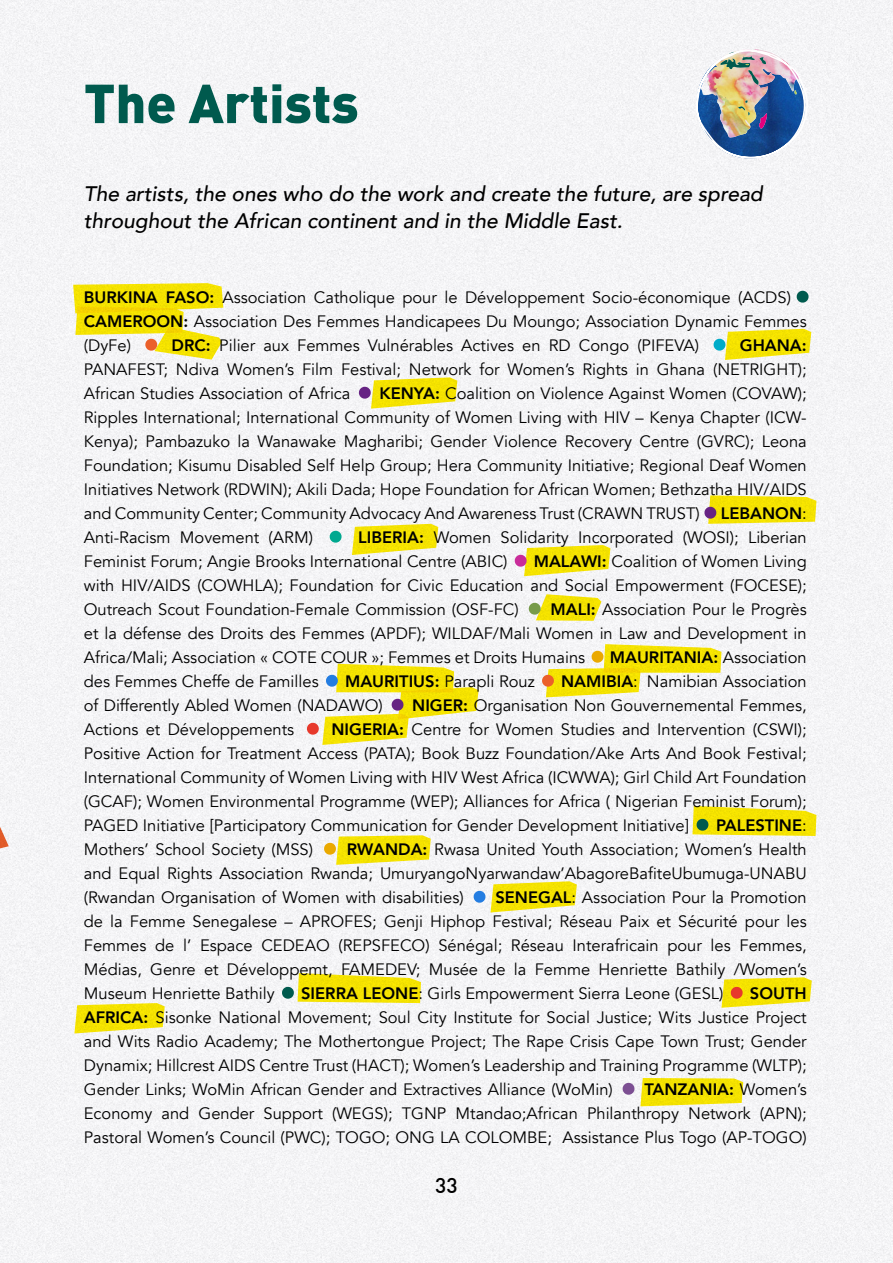
<style>
.page{position:relative;width:893px;height:1263px;background:#f4f4f6}
.page>*{position:absolute;margin:0;border:0;box-sizing:border-box;transform-origin:0 0}
.t1{font:900 54px "DIN";color:#005a4e}
.t2{font:italic 500 21px/27px "Avenir";color:#000}
.t3{font:500 21px "DIN";color:#000}
.t4{font:16.5px/24px "Avenir";color:#000;text-align:justify}
.s1{font-weight:800}
.s2{color:#005a4e}
.s3{color:#eb602b}
.s4{color:#00abc8}
.s5{color:#662383}
.s6{color:#00a88f}
.s7{color:#c92c9a}
.s8{color:#779b4b}
.s9{color:#eaa900}
.s10{color:#247de1}
.s11{color:#e7392c}
.s12{color:#7c4f92}
</style>
<div class="page">
<div style="left:0;top:580px;width:9px;height:404px;background:#f4f4f6"></div>
<svg style="left:352px;top:524px;width:86px;height:31px;background:#f4e52d"></svg>
<svg style="left:74px;top:1003px;width:91px;height:30px;background:#f4e527"></svg>
<svg style="left:73px;top:283px;width:150px;height:76px"></svg>
<svg style="left:709px;top:329px;width:102px;height:31px"></svg>
<svg style="left:354px;top:377px;width:103px;height:32px"></svg>
<svg style="left:700px;top:495px;width:116px;height:29px;background:#efde2a"></svg>
<svg style="left:325px;top:526px;width:21px;height:21px"></svg>
<svg style="left:510px;top:545px;width:100px;height:31px"></svg>
<svg style="left:524px;top:594px;width:77px;height:27px"></svg>
<svg style="left:537px;top:644px;width:184px;height:53px"></svg>
<svg style="left:302px;top:664px;width:177px;height:81px"></svg>
<svg style="left:692px;top:806px;width:124px;height:30px;background:#ede021"></svg>
<svg style="left:319px;top:835px;width:112px;height:30px"></svg>
<svg style="left:469px;top:881px;width:108px;height:31px"></svg>
<svg style="left:277px;top:973px;width:144px;height:30px"></svg>
<svg style="left:721px;top:977px;width:91px;height:31px;background:#f3df30"></svg>
<svg style="left:618px;top:1078px;width:125px;height:28px"></svg>
<svg style="left:693px;top:47px;width:120px;height:260px"></svg>
<h1 class="t1" style="left:84px;top:67px;width:276px">The Artists</h1>
<p class="t2" style="left:84px;top:181px;width:680px">The artists, the ones who do the work and create the future, are spread throughout the African continent and in the Middle East.</p>
<p class="t4" style="left:84px;top:285px;width:724px"><span class="s1">BURKINA FASO:</span> Association Catholique pour le Développement Socio-économique (ACDS) <span class="s2">• </span><span class="s1">CAMEROON:</span> Association Des Femmes Handicapees Du Moungo; Association Dynamic Femmes (DyFe) <span class="s3">•</span> <span class="s1">DRC:</span> Pilier aux Femmes Vulnérables Actives en RD Congo (PIFEVA) <span class="s4">•</span> <span class="s1">GHANA:<br></span>PANAFEST; Ndiva Women’s Film Festival; Network for Women’s Rights in Ghana (NETRIGHT); African Studies Association of Africa <span class="s5">•</span> <span class="s1">KENYA:</span> Coalition on Violence Against Women (COVAW); Ripples International; International Community of Women Living with HIV – Kenya Chapter (ICW-Kenya); Pambazuko la Wanawake Magharibi; Gender Violence Recovery Centre (GVRC); Leona Foundation; Kisumu Disabled Self Help Group; Hera Community Initiative; Regional Deaf Women Initiatives Network (RDWIN); Akili Dada; Hope Foundation for African Women; Bethzatha HIV/AIDS and Community Center; Community Advocacy And Awareness Trust (CRAWN TRUST) <span class="s5">•</span> <span class="s1">LEBANON</span>:<br>Anti-Racism Movement (ARM) <span class="s6">•</span> <span class="s1">LIBERIA:</span> Women Solidarity Incorporated (WOSI); Liberian Feminist Forum; Angie Brooks International Centre (ABIC) <span class="s7">•</span> <span class="s1">MALAWI:</span> Coalition of Women Living with HIV/AIDS (COWHLA); Foundation for Civic Education and Social Empowerment (FOCESE); Outreach Scout Foundation-Female Commission (OSF-FC) <span class="s8">•</span> <span class="s1">MALI:</span> Association Pour le Progrès et la défense des Droits des Femmes (APDF); WILDAF/Mali Women in Law and Development in Africa/Mali; Association « COTE COUR »; Femmes et Droits Humains <span class="s9">•</span> <span class="s1">MAURITANIA:</span> Association des Femmes Cheffe de Familles <span class="s10">•</span> <span class="s1">MAURITIUS:</span> Parapli Rouz <span class="s3">•</span> <span class="s1">NAMIBIA</span>: Namibian Association of Differently Abled Women (NADAWO) <span class="s5">•</span> <span class="s1">NIGER:</span> Organisation Non Gouvernemental Femmes, Actions et Développements <span class="s11">•</span> <span class="s1">NIGERIA:</span> Centre for Women Studies and Intervention (CSWI); Positive Action for Treatment Access (PATA); Book Buzz Foundation/Ake Arts And Book Festival; International Community of Women Living with HIV West Africa (ICWWA); Girl Child Art Foundation (GCAF); Women Environmental Programme (WEP); Alliances for Africa ( Nigerian Feminist Forum); PAGED Initiative [Participatory Communication for Gender Development Initiative] <span class="s2">•</span> <span class="s1">PALESTINE</span>:<br>Mothers’ School Society (MSS) <span class="s9">•</span> <span class="s1">RWANDA:</span> Rwasa United Youth Association; Women’s Health and Equal Rights Association Rwanda; UmuryangoNyarwandaw’AbagoreBafiteUbumuga-UNABU (Rwandan Organisation of Women with disabilities) <span class="s10">•</span> <span class="s1">SENEGAL</span>: Association Pour la Promotion de la Femme Senegalese – APROFES; Genji Hiphop Festival; Réseau Paix et Sécurité pour les Femmes de l’ Espace CEDEAO (REPSFECO) Sénégal; Réseau Interafricain pour les Femmes, Médias, Genre et Développemt, FAMEDEV; Musée de la Femme Henriette Bathily /Women’s Museum Henriette Bathily <span class="s2">•</span> <span class="s1">SIERRA LEONE</span>: Girls Empowerment Sierra Leone (GESL) <span class="s11">•</span> <span class="s1">SOUTH AFRICA:</span> Sisonke National Movement; Soul City Institute for Social Justice; Wits Justice Project and Wits Radio Academy; The Mothertongue Project; The Rape Crisis Cape Town Trust; Gender Dynamix; Hillcrest AIDS Centre Trust (HACT); Women’s Leadership and Training Programme (WLTP); Gender Links; WoMin African Gender and Extractives Alliance (WoMin) <span class="s12">•</span> <span class="s1">TANZANIA:</span> Women’s Economy and Gender Support (WEGS); TGNP Mtandao;African Philanthropy Network (APN); Pastoral Women’s Council (PWC); TOGO; ONG LA COLOMBE; Assistance Plus Togo (AP-TOGO)</p>
<p class="t3" style="left:435px;top:1172px;width:24px">33</p>
</div>
